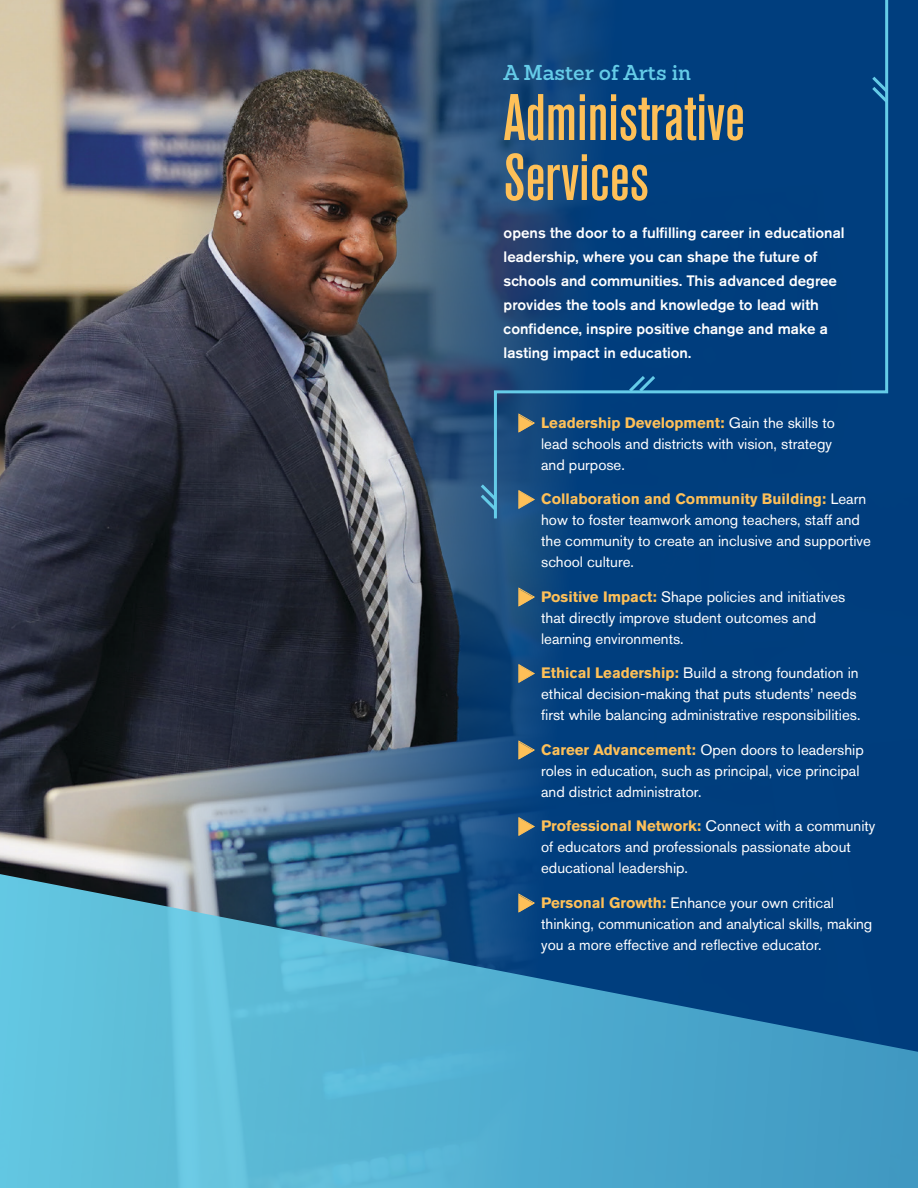
<style>
.page{position:relative;width:918px;height:1188px;background:#fff}
.page>*{position:absolute;margin:0;border:0;box-sizing:border-box;transform-origin:0 0}
.Headline{font:500 condensed 65.1px/60px "Akzidenz Grotesk BE";color:#fec058}
.Subhead{font:600 21px "Sanchez";color:#65cce8}
.t1{font:15px/21px "Akzidenz Grotesk BE";color:#fff}
.t2{font:500 15px/24px "Akzidenz Grotesk BE";color:#fff}
.s1{font-weight:700;color:#fec058}
</style>
<div class="page">
<img style="left:0;top:0;width:918px;height:869px">
<svg style="left:0;top:869px;width:918px;height:319px;background:#4294bb"></svg>
<svg style="left:890px;top:73px;width:1px;height:33px"></svg>
<svg style="left:478px;top:481px;width:14px;height:33px"></svg>
<svg style="left:492px;top:0;width:398px;height:521px;background:#06417e"></svg>
<svg style="left:519px;top:414px;width:15px;height:18px"></svg>
<svg style="left:519px;top:490px;width:15px;height:18px"></svg>
<svg style="left:519px;top:588px;width:15px;height:18px"></svg>
<svg style="left:519px;top:664px;width:15px;height:18px"></svg>
<svg style="left:519px;top:741px;width:15px;height:18px"></svg>
<svg style="left:519px;top:817px;width:15px;height:18px"></svg>
<svg style="left:519px;top:894px;width:15px;height:18px"></svg>
<p class="Subhead" style="left:504px;top:58px;width:189px">A Master of Arts in</p>
<p class="Headline" style="left:504px;top:87px;width:243px">Administrative<br>Services</p>
<p class="t2" style="left:504px;top:220px;width:342px">opens the door to a fulfilling career in educational leadership, where you can shape the future of schools and communities. This advanced degree provides the tools and knowledge to lead with confidence, inspire positive change and make a lasting impact in education.</p>
<p class="t1" style="left:541px;top:412px;width:295px"><span class="s1">Leadership Development:</span> Gain the skills to lead schools and districts with vision, strategy and purpose.</p>
<p class="t1" style="left:541px;top:488px;width:331px"><span class="s1">Collaboration and Community Building:</span> Learn how to foster teamwork among teachers, staff and the community to create an inclusive and supportive school culture.</p>
<p class="t1" style="left:541px;top:586px;width:306px"><span class="s1">Positive Impact:</span> Shape policies and initiatives that directly improve student outcomes and learning environments.</p>
<p class="t1" style="left:541px;top:662px;width:321px"><span class="s1">Ethical Leadership:</span> Build a strong foundation in ethical decision-making that puts students’ needs first while balancing administrative responsibilities.</p>
<p class="t1" style="left:541px;top:739px;width:324px"><span class="s1">Career Advancement:</span> Open doors to leadership roles in education, such as principal, vice principal and district administrator.</p>
<p class="t1" style="left:541px;top:815px;width:336px"><span class="s1">Professional Network:</span> Connect with a community of educators and professionals passionate about educational leadership.</p>
<p class="t1" style="left:541px;top:892px;width:333px"><span class="s1">Personal Growth:</span> Enhance your own critical thinking, communication and analytical skills, making you a more effective and reflective educator.</p>
</div>
